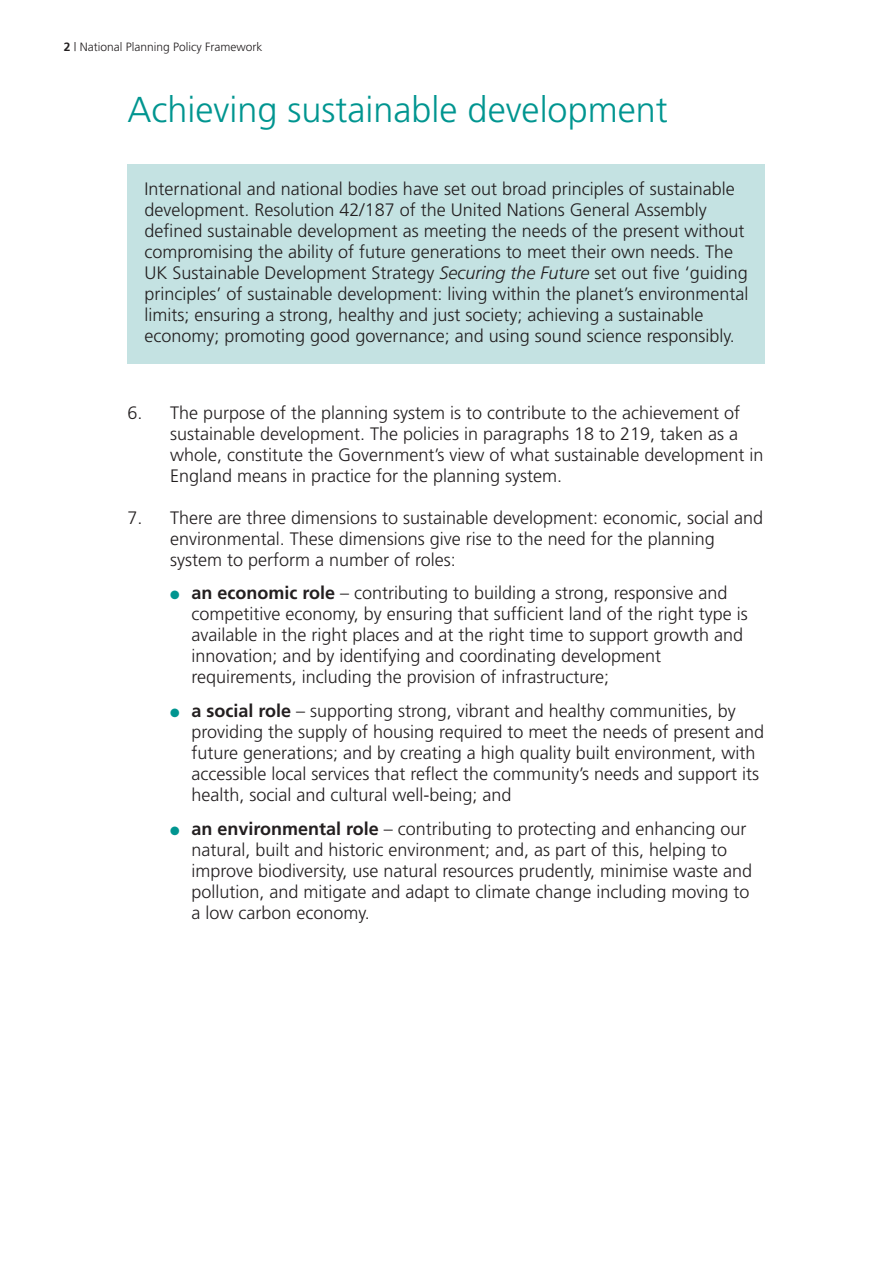
<style>
.page{position:relative;width:893px;height:1263px;background:#fff}
.page>*{position:absolute;margin:0;border:0;box-sizing:border-box;transform-origin:0 0}
.t1{font:300 36px "Frutiger";color:#009590}
.t2{font:300 18px/21px "Frutiger";color:#231f20}
.t3{font:300 12px "Frutiger";color:#231f20}
.s1{font-weight:700}
.s2{font-style:italic}
.s3{color:#009590}
</style>
<div class="page">
<div style="left:128px;top:164px;width:637px;height:200px;background:#c4e2e2"></div>
<p class="t3" style="left:64px;top:40px;width:200px"><span class="s1">2</span> | National Planning Policy Framework</p>
<h1 class="t1" style="left:128px;top:89px;width:542px">Achieving sustainable development</h1>
<p class="t2" style="left:145px;top:179px;width:605px">International and national bodies have set out broad principles of sustainable development. Resolution 42/187 of the United Nations General Assembly defined sustainable development as meeting the needs of the present without compromising the ability of future generations to meet their own needs. The UK Sustainable Development Strategy <span class="s2">Securing the Future</span> set out five ‘guiding principles’ of sustainable development: living within the planet’s environmental limits; ensuring a strong, healthy and just society; achieving a sustainable economy; promoting good governance; and using sound science responsibly.</p>
<p class="t2" style="left:170px;top:402px;width:595px;text-indent:-43px">6. The purpose of the planning system is to contribute to the achievement of sustainable development. The policies in paragraphs 18 to 219, taken as a whole, constitute the Government’s view of what sustainable development in England means in practice for the planning system.</p>
<p class="t2" style="left:170px;top:507px;width:595px;text-indent:-43px">7. There are three dimensions to sustainable development: economic, social and environmental. These dimensions give rise to the need for the planning system to perform a number of roles:</p>
<p class="t2" style="left:191px;top:582px;width:558px;text-indent:-21px"><span class="s3">●</span> <span class="s1">an economic role</span> – contributing to building a strong, responsive and competitive economy, by ensuring that sufficient land of the right type is available in the right places and at the right time to support growth and innovation; and by identifying and coordinating development requirements, including the provision of infrastructure;</p>
<p class="t2" style="left:191px;top:700px;width:574px;text-indent:-21px"><span class="s3">●</span> <span class="s1">a social role</span> – supporting strong, vibrant and healthy communities, by providing the supply of housing required to meet the needs of present and future generations; and by creating a high quality built environment, with accessible local services that reflect the community’s needs and support its health, social and cultural well-being; and</p>
<p class="t2" style="left:191px;top:818px;width:562px;text-indent:-21px"><span class="s3">●</span> <span class="s1">an environmental role</span> – contributing to protecting and enhancing our natural, built and historic environment; and, as part of this, helping to improve biodiversity, use natural resources prudently, minimise waste and pollution, and mitigate and adapt to climate change including moving to a low carbon economy.</p>
</div>
